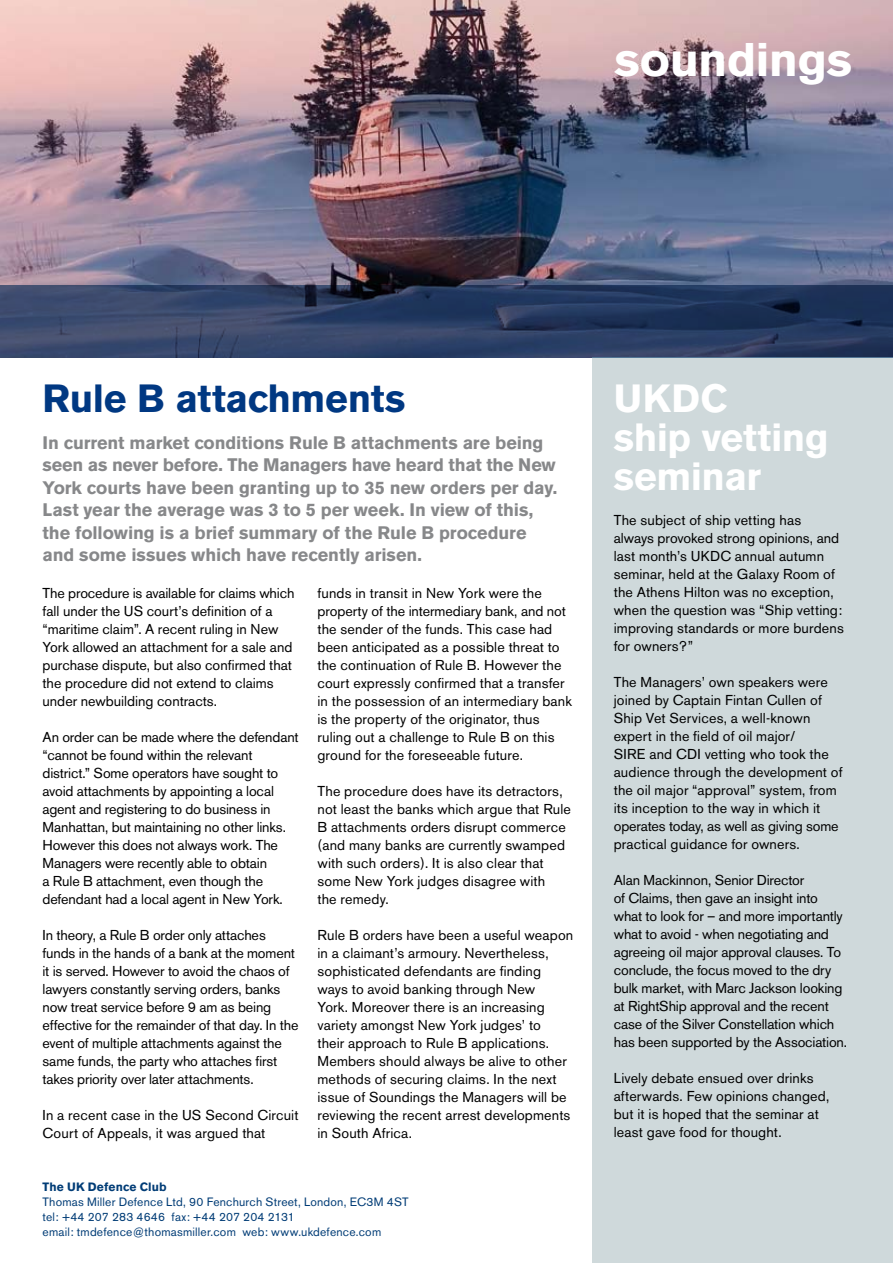
<style>
.page{position:relative;width:893px;height:1263px;background:#fff}
.page>*{position:absolute;margin:0;border:0;box-sizing:border-box;transform-origin:0 0}
.t1{font:700 46.8px "Akzidenz Grotesk BE";letter-spacing:-.01em;color:#fff;scale:1.04 1}
.t2{font:700 39px/39px "Akzidenz Grotesk BE";letter-spacing:-.01em;color:#fff}
.t3{font:700 39px "Akzidenz Grotesk BE";letter-spacing:-.01em;color:#003882}
.t4{font:700 18px/22.5px "Akzidenz Grotesk BE";letter-spacing:-.005em;color:#87888a}
.t5{font:14.25px/18px "Akzidenz Grotesk BE";letter-spacing:.005em;color:#000}
.t6{font:12px/15px "Akzidenz Grotesk BE";letter-spacing:.015em;color:#003c76}
.t7{font:700 12px "Akzidenz Grotesk BE";letter-spacing:.015em;color:#003c76}
</style>
<div class="page">
<img style="left:0;top:0;width:893px;height:285px">
<div style="left:592px;top:357px;width:301px;height:906px;background:#cfd9db"></div>
<svg style="left:0;top:285px;width:893px;height:72px;background:#2c3e62"></svg>
<h1 class="t1" style="left:614px;top:32px;width:230px">soundings</h1>
<h2 class="t3" style="left:43px;top:376px;width:365px">Rule B attachments</h2>
<p class="t4" style="left:43px;top:431px;width:516px">In current market conditions Rule B attachments are being seen as never before. The Managers have heard that the New York courts have been granting up to 35 new orders per day.<br>Last year the average was 3 to 5 per week. In view of this, the following is a brief summary of the Rule B procedure and some issues which have recently arisen.</p>
<p class="t5" style="left:43px;top:584px;width:253px">The procedure is available for claims which fall under the US court’s definition of a “maritime claim”. A recent ruling in New York allowed an attachment for a sale and purchase dispute, but also confirmed that the procedure did not extend to claims under newbuilding contracts.</p>
<p class="t5" style="left:43px;top:727px;width:258px">An order can be made where the defendant “cannot be found within the relevant district.” Some operators have sought to avoid attachments by appointing a local agent and registering to do business in Manhattan, but maintaining no other links.<br>However this does not always work. The Managers were recently able to obtain<br>a Rule B attachment, even though the defendant had a local agent in New York.</p>
<p class="t5" style="left:43px;top:925px;width:257px">In theory, a Rule B order only attaches funds in the hands of a bank at the moment it is served. However to avoid the chaos of lawyers constantly serving orders, banks now treat service before 9 am as being effective for the remainder of that day. In the event of multiple attachments against the same funds, the party who attaches first takes priority over later attachments.</p>
<p class="t5" style="left:43px;top:1105px;width:257px">In a recent case in the US Second Circuit<br>Court of Appeals, it was argued that</p>
<p class="t5" style="left:317px;top:584px;width:256px">funds in transit in New York were the property of the intermediary bank, and not the sender of the funds. This case had been anticipated as a possible threat to the continuation of Rule B. However the court expressly confirmed that a transfer in the possession of an intermediary bank is the property of the originator, thus ruling out a challenge to Rule B on this ground for the foreseeable future.</p>
<p class="t5" style="left:317px;top:781px;width:255px">The procedure does have its detractors, not least the banks which argue that Rule B attachments orders disrupt commerce (and many banks are currently swamped with such orders). It is also clear that some New York judges disagree with<br>the remedy.</p>
<p class="t5" style="left:317px;top:925px;width:257px">Rule B orders have been a useful weapon in a claimant’s armoury. Nevertheless, sophisticated defendants are finding ways to avoid banking through New<br>York. Moreover there is an increasing variety amongst New York judges’ to<br>their approach to Rule B applications.<br>Members should always be alive to other methods of securing claims. In the next issue of Soundings the Managers will be reviewing the recent arrest developments in South Africa.</p>
<p class="t7" style="left:43px;top:1180px;width:126px">The UK Defence Club</p>
<p class="t6" style="left:43px;top:1194px;width:368px">Thomas Miller Defence Ltd, 90 Fenchurch Street, London, EC3M 4ST tel: +44 207 283 4646 fax: +44 207 204 2131<br>email: tmdefence@thomasmiller.com web: www.ukdefence.com</p>
<h2 class="t2" style="left:614px;top:379px;width:216px">UKDC<br>ship vetting seminar</h2>
<p class="t5" style="left:614px;top:511px;width:232px">The subject of ship vetting has always provoked strong opinions, and last month’s UKDC annual autumn seminar, held at the Galaxy Room of the Athens Hilton was no exception, when the question was “Ship vetting: improving standards or more burdens for owners?”</p>
<p class="t5" style="left:614px;top:673px;width:230px">The Managers’ own speakers were joined by Captain Fintan Cullen of Ship Vet Services, a well-known expert in the field of oil major/<br>SIRE and CDI vetting who took the audience through the development of the oil major “approval” system, from its inception to the way in which it operates today, as well as giving some practical guidance for owners.</p>
<p class="t5" style="left:614px;top:871px;width:235px">Alan Mackinnon, Senior Director<br>of Claims, then gave an insight into what to look for – and more importantly what to avoid - when negotiating and agreeing oil major approval clauses. To conclude, the focus moved to the dry bulk market, with Marc Jackson looking at RightShip approval and the recent case of the Silver Constellation which has been supported by the Association.</p>
<p class="t5" style="left:614px;top:1069px;width:217px">Lively debate ensued over drinks afterwards. Few opinions changed, but it is hoped that the seminar at least gave food for thought.</p>
</div>
